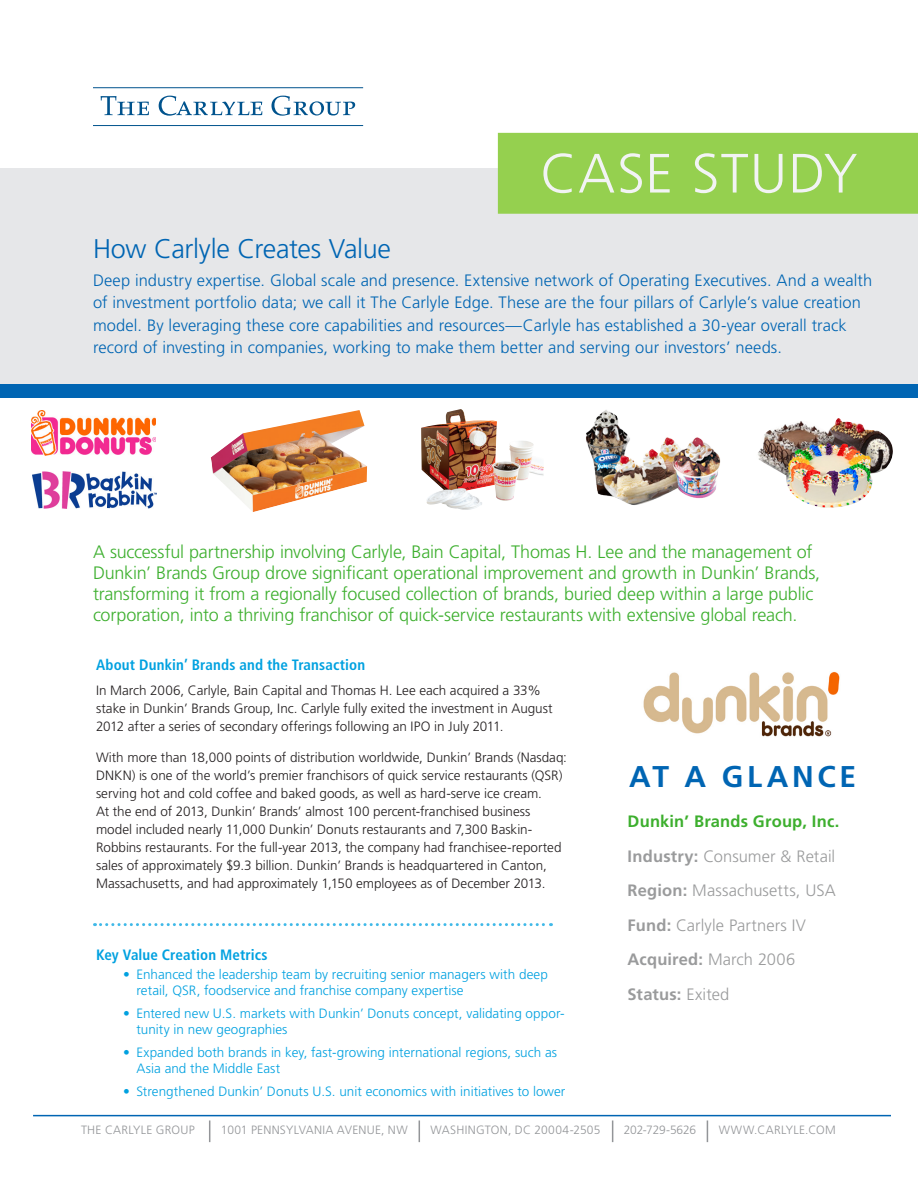
<style>
.page{position:relative;width:918px;height:1188px;background:#fff}
.page>*{position:absolute;margin:0;border:0;box-sizing:border-box;transform-origin:0 0}
.t1{font:300 55.35px "Frutiger LT Std";letter-spacing:.025em;color:#f2f3f4}
.AT_A_GLANCE{font:700 30px "Frutiger LT Std";letter-spacing:.12em;color:#0065b3}
.Static_Intro--Hea{font:300 27px "Frutiger LT Std";letter-spacing:-.015em;color:#0065b3}
.Intro--Text{font:300 18px/21px "Frutiger LT Std";letter-spacing:-.01em;color:#3daf2e}
.Static_Intro--TEX{font:300 16.5px/22.5px "Frutiger LT Std";letter-spacing:.005em;color:#0065b3}
.At_A_Glance--TEXT{font:300 16.5px "Frutiger LT Std";letter-spacing:.005em;color:#9a9b9c}
.At_A_Glance--TEXT-2{font:700 16.5px "Frutiger LT Std";letter-spacing:.01em;color:#9a9b9c}
.At_A_Glance--TEXT-3{font:700 16.5px "Frutiger LT Std";letter-spacing:.01em;color:#3daf2e}
.Body--Head__blue{font:700 condensed 15px "Frutiger LT Std";letter-spacing:.01em;color:#00a1e0}
.Body--TEXT_P1{font:300 13.5px/18px "Frutiger LT Std";letter-spacing:-.005em;color:#231f20}
.Body--Bullet{font:300 13.5px/16.5px "Frutiger LT Std";letter-spacing:.005em;color:#00a1e0}
.t2{font:300 12px "Frutiger LT Std";letter-spacing:.025em;color:#939598}
.t3{font:300 12px "Frutiger LT Std";letter-spacing:-.02em;color:#939598}
.s1{font-weight:700}
.s2{font-weight:300}
</style>
<div class="page">
<div style="left:0;top:168px;width:918px;height:187px;background:#e6e7e9"></div>
<svg style="left:101px;top:96px;width:48px;height:19px"></svg>
<svg style="left:159px;top:96px;width:103px;height:20px"></svg>
<svg style="left:271px;top:96px;width:84px;height:20px"></svg>
<hr style="left:93px;top:125px;width:270px;height:1px;background:#00538d">
<hr style="left:93px;top:87px;width:270px;height:1px;background:#00538d">
<div style="left:0;top:200px;width:918px;height:187px;background:#e6e7e9"></div>
<img style="left:211px;top:410px;width:156px;height:102px">
<div style="left:499px;top:134px;width:418px;height:79px;background:#95d04f"></div>
<div style="left:498px;top:133px;width:420px;height:81px;border:2px solid #95d04f"></div>
<svg style="left:209px;top:1120px;width:1px;height:22px"></svg>
<svg style="left:419px;top:1120px;width:1px;height:22px"></svg>
<svg style="left:612px;top:1120px;width:1px;height:22px"></svg>
<svg style="left:707px;top:1120px;width:1px;height:22px"></svg>
<hr style="left:33px;top:1115px;width:858px;height:1px;background:#0065b3">
<img style="left:643px;top:672px;width:197px;height:65px">
<svg style="left:94px;top:923px;width:457px;height:3px"></svg>
<img style="left:32px;top:411px;width:123px;height:45px">
<img style="left:421px;top:409px;width:123px;height:101px">
<div style="left:0;top:384px;width:917px;height:14px;background:#0065b3"></div>
<img style="left:32px;top:472px;width:125px;height:36px">
<img style="left:758px;top:418px;width:135px;height:90px">
<img style="left:586px;top:410px;width:135px;height:95px">
<p class="t1" style="left:540px;top:142px;width:319px">CASE STUDY</p>
<p class="Static_Intro--Hea" style="left:93px;top:233px;width:300px">How Carlyle Creates Value</p>
<p class="Static_Intro--TEX" style="left:93px;top:269px;width:781px">Deep industry expertise. Global scale and presence. Extensive network of Operating Executives. And a wealth of investment portfolio data; we call it The Carlyle Edge. These are the four pillars of Carlyle’s value creation model. By leveraging these core capabilities and resources—Carlyle has established a 30-year overall track record of investing in companies, working to make them better and serving our investors’ needs.</p>
<p class="Intro--Text" style="left:93px;top:541px;width:729px">A successful partnership involving Carlyle, Bain Capital, Thomas H. Lee and the management of Dunkin’ Brands Group drove significant operational improvement and growth in Dunkin’ Brands, transforming it from a regionally focused collection of brands, buried deep within a large public corporation, into a thriving franchisor of quick-service restaurants with extensive global reach.</p>
<p class="Body--Head__blue" style="left:96px;top:656px;width:271px">About Dunkin’ Brands and the Transaction</p>
<p class="Body--TEXT_P1" style="left:96px;top:681px;width:458px">In March 2006, Carlyle, Bain Capital and Thomas H. Lee each acquired a 33% stake in Dunkin’ Brands Group, Inc. Carlyle fully exited the investment in August<br>2012 after a series of secondary offerings following an IPO in July 2011.</p>
<p class="Body--TEXT_P1" style="left:96px;top:749px;width:472px">With more than 18,000 points of distribution worldwide, Dunkin’ Brands (Nasdaq:<br>DNKN) is one of the world’s premier franchisors of quick service restaurants (QSR) serving hot and cold coffee and baked goods, as well as hard-serve ice cream.<br>At the end of 2013, Dunkin’ Brands’ almost 100 percent-franchised business model included nearly 11,000 Dunkin’ Donuts restaurants and 7,300 Baskin-Robbins restaurants. For the full-year 2013, the company had franchisee-reported sales of approximately $9.3 billion. Dunkin’ Brands is headquartered in Canton, Massachusetts, and had approximately 1,150 employees as of December 2013.</p>
<p class="Body--Head__blue" style="left:96px;top:945px;width:173px">Key Value Creation Metrics</p>
<p class="Body--Bullet" style="left:136px;top:966px;width:413px;text-indent:-14px">• Enhanced the leadership team by recruiting senior managers with deep retail, QSR, foodservice and franchise company expertise</p>
<p class="Body--Bullet" style="left:136px;top:1005px;width:430px;text-indent:-14px">• Entered new U.S. markets with Dunkin’ Donuts concept, validating oppor&shy;tunity in new geographies</p>
<p class="Body--Bullet" style="left:136px;top:1044px;width:422px;text-indent:-14px">• Expanded both brands in key, fast-growing international regions, such as<br>Asia and the Middle East</p>
<p class="Body--Bullet" style="left:123px;top:1083px;width:444px">• Strengthened Dunkin’ Donuts U.S. unit economics with initiatives to lower</p>
<p class="AT_A_GLANCE" style="left:629px;top:759px;width:228px">AT A GLANCE</p>
<p class="At_A_Glance--TEXT-3" style="left:628px;top:812px;width:213px">Dunkin’ Brands Group, Inc.</p>
<p class="At_A_Glance--TEXT" style="left:628px;top:847px;width:209px"><span class="s1">Industry:</span> Consumer &amp; Retail</p>
<p class="At_A_Glance--TEXT" style="left:628px;top:881px;width:210px"><span class="s1">Region:</span> Massachusetts, USA</p>
<p class="At_A_Glance--TEXT" style="left:628px;top:916px;width:180px"><span class="s1">Fund:</span> Carlyle Partners IV</p>
<p class="At_A_Glance--TEXT-2" style="left:628px;top:950px;width:169px">Acquired: <span class="s2">March 2006</span></p>
<p class="At_A_Glance--TEXT-2" style="left:628px;top:984px;width:103px">Status: <span class="s2">Exited</span></p>
<p class="t2" style="left:81px;top:1123px;width:115px">THE CARLYLE GROUP</p>
<p class="t2" style="left:221px;top:1123px;width:188px">1001 PENNSYLVANIA AVENUE, NW</p>
<p class="t2" style="left:431px;top:1123px;width:171px">WASHINGTON, DC 20004-2505</p>
<p class="t3" style="left:624px;top:1123px;width:74px">202-729-5626</p>
<p class="t2" style="left:719px;top:1123px;width:119px">WWW.CARLYLE.COM</p>
</div>
